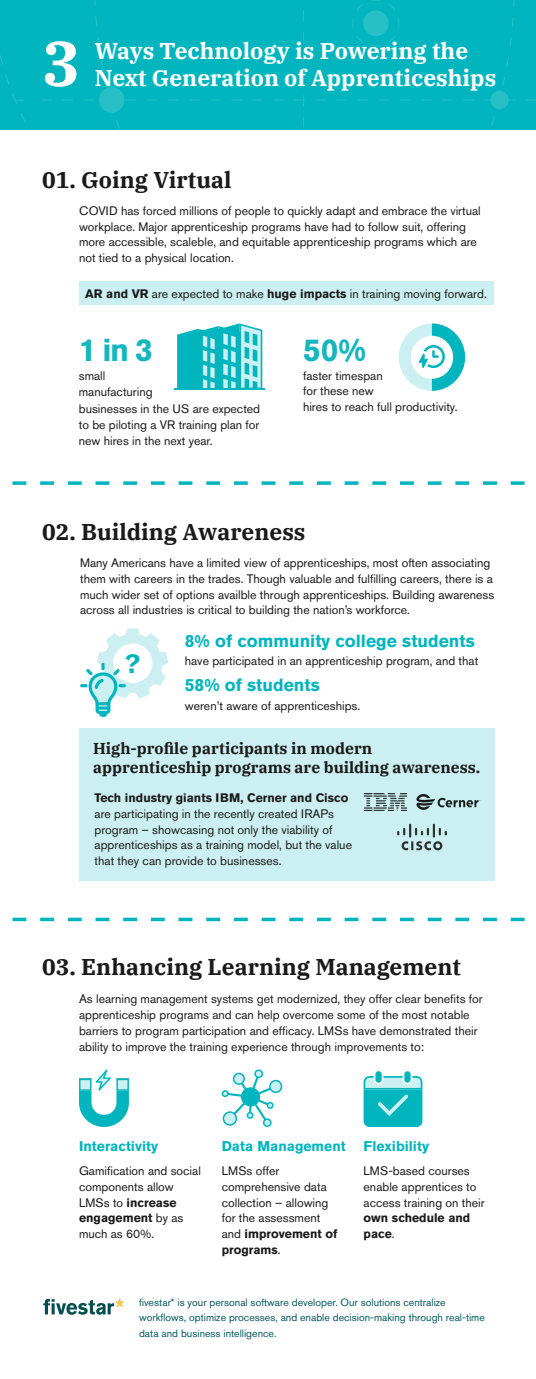
<style>
.page{position:relative;width:536px;height:1379px;background:#fff}
.page>*{position:absolute;margin:0;border:0;box-sizing:border-box;transform-origin:0 0}
.t1{font:700 63px "IBM Plex Serif";color:#fff}
.t2{font:700 31.5px "Akzidenz Grotesk BE";color:#15b6be}
.t3{font:700 26.25px "Akzidenz Grotesk BE";color:#00b5bd}
.t4{font:700 22.75px "IBM Plex Serif";color:#1a1a1a}
.t5{font:700 22.75px "IBM Plex Serif";color:#fff}
.t6{font:700 17.5px "Akzidenz Grotesk BE";color:#00b5bd}
.t7{font:700 15.75px/18.9px "IBM Plex Serif";color:#1a1a1a}
.t8{font:700 14px "Akzidenz Grotesk BE";color:#00b5bd}
.t9{font:12.25px/15.8px "Akzidenz Grotesk BE";color:#1a1a1a}
.t10{font:700 12.25px/15.8px "Akzidenz Grotesk BE";color:#1a1a1a}
.t11{font:10.5px/15.8px "Akzidenz Grotesk BE";color:#05595c}
.s1{font-weight:700}
.s2{font-weight:400}
</style>
<div class="page">
<svg style="left:177px;top:323px;width:85px;height:65px;background:#4acad0"></svg>
<hr style="left:174px;top:388px;width:91px;height:2px;background:#00b5bd">
<div style="left:0;top:0;width:41px;height:129px;background:#00b5bd"></div>
<div style="left:41px;top:0;width:495px;height:129px;background:#00b5bd"></div>
<div style="left:490px;top:91px;width:18px;height:18px;background:#26c0c6;border-radius:50%"></div>
<div style="left:79px;top:281px;width:414px;height:24px;background:#ccf0f2"></div>
<svg style="left:12px;top:481px;width:513px;height:4px"></svg>
<svg style="left:12px;top:917px;width:513px;height:4px"></svg>
<div style="left:79px;top:728px;width:415px;height:152px;background:#ccf0f2"></div>
<img style="left:364px;top:793px;width:42px;height:17px">
<img style="left:416px;top:793px;width:64px;height:17px">
<img style="left:397px;top:823px;width:49px;height:27px">
<svg style="left:398px;top:323px;width:67px;height:68px"></svg>
<svg style="left:79px;top:1069px;width:50px;height:57px"></svg>
<svg style="left:222px;top:1069px;width:60px;height:57px"></svg>
<div style="left:242px;top:1088px;width:17px;height:17px;background:#00b5bd;border-radius:50%"></div>
<svg style="left:363px;top:1071px;width:59px;height:55px;background:#42c8ce"></svg>
<svg style="left:43px;top:1298px;width:81px;height:16px"></svg>
<svg style="left:80px;top:628px;width:88px;height:88px"></svg>
<h1 class="t1" style="left:42px;top:13px;width:39px">3</h1>
<h3 class="t5" style="left:95px;top:33px;width:375px">Ways Technology is Powering the</h3>
<h3 class="t5" style="left:95px;top:60px;width:403px">Next Generation of Apprenticeships</h3>
<h3 class="t4" style="left:42px;top:162px;width:191px">01. Going Virtual</h3>
<p class="t9" style="left:79px;top:202px;width:403px">COVID has forced millions of people to quickly adapt and embrace the virtual workplace. Major apprenticeship programs have had to follow suit, offering more accessible, scaleble, and equitable apprenticeship programs which are not tied to a physical location.</p>
<p class="t9" style="left:85px;top:285px;width:403px"><span class="s1">AR and VR</span> are expected to make <span class="s1">huge impacts</span> in training moving forward.</p>
<h2 class="t2" style="left:79px;top:331px;width:76px">1 in 3</h2>
<h2 class="t2" style="left:303px;top:331px;width:64px">50%</h2>
<p class="t9" style="left:79px;top:368px;width:75px">small manufacturing</p>
<p class="t9" style="left:303px;top:367px;width:81px">faster timespan for these new</p>
<p class="t9" style="left:79px;top:401px;width:183px;text-align:justify">businesses in the US are expected to be piloting a VR training plan for new hires in the next year.</p>
<p class="t9" style="left:303px;top:399px;width:156px">hires to reach full productivity.</p>
<h3 class="t4" style="left:42px;top:513px;width:264px">02. Building Awareness</h3>
<p class="t9" style="left:80px;top:554px;width:415px">Many Americans have a limited view of apprenticeships, most often associating them with careers in the trades. Though valuable and fulfilling careers, there is a much wider set of options availble through apprenticeships. Building awareness across all industries is critical to building the nation’s workforce.</p>
<p class="t9" style="left:185px;top:652px;width:295px">have participated in an apprenticeship program, and that</p>
<p class="t9" style="left:185px;top:697px;width:177px">weren’t aware of apprenticeships.</p>
<h3 class="t6" style="left:185px;top:630px;width:291px">8% of community college students</h3>
<h3 class="t6" style="left:185px;top:674px;width:136px">58% of students</h3>
<h3 class="t3" style="left:124px;top:648px;width:17px">?</h3>
<p class="t7" style="left:93px;top:737px;width:388px">High-profile participants in modern apprenticeship programs are building awareness.</p>
<p class="t10" style="left:94px;top:789px;width:255px">Tech industry giants IBM, Cerner and Cisco</p>
<p class="t9" style="left:94px;top:805px;width:259px">are participating in the recently created IRAPs program – showcasing not only the viability of apprenticeships as a training model, but the value that they can provide to businesses.</p>
<h3 class="t4" style="left:42px;top:949px;width:420px">03. Enhancing Learning Management</h3>
<p class="t9" style="left:79px;top:990px;width:405px">As learning management systems get modernized, they offer clear benefits for apprenticeship programs and can help overcome some of the most notable barriers to program participation and efficacy. LMSs have demonstrated their ability to improve the training experience through improvements to:</p>
<p class="t8" style="left:79px;top:1138px;width:81px">Interactivity</p>
<p class="t9" style="left:79px;top:1162px;width:123px">Gamification and social components allow<br>LMSs to <span class="s1">increase engagement</span> by as much as 60%.</p>
<p class="t8" style="left:222px;top:1138px;width:125px">Data Management</p>
<p class="t9" style="left:222px;top:1162px;width:117px">LMSs offer comprehensive data collection – allowing for the assessment and <span class="s1">improvement of programs</span>.</p>
<p class="t8" style="left:363px;top:1138px;width:67px">Flexibility</p>
<p class="t9" style="left:363px;top:1162px;width:122px">LMS-based courses enable apprentices to access training on their</p>
<p class="t10" style="left:363px;top:1209px;width:108px">own schedule and pace<span class="s2">.</span></p>
<p class="t11" style="left:139px;top:1293px;width:347px">fivestar* is your personal software developer. Our solutions centralize workflows, optimize processes, and enable decision-making through real-time data and business intelligence.</p>
</div>
